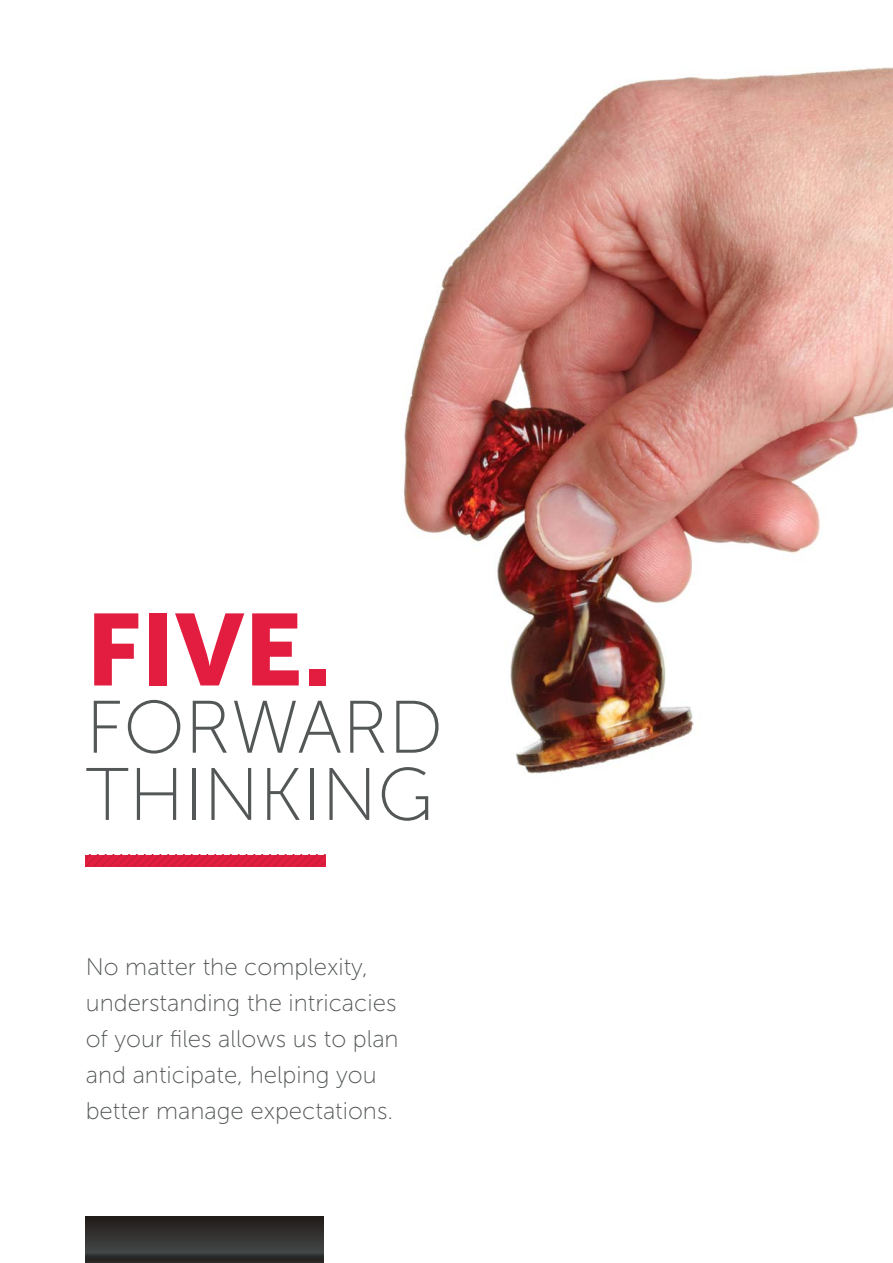
<style>
.page{position:relative;width:893px;height:1263px;background:#fff}
.page>*{position:absolute;margin:0;border:0;box-sizing:border-box;transform-origin:0 0}
.t1{font:100.8px "Museo Sans 900";color:#e21d40}
.t2{font:74.25px/67.2px "Museo Sans 100";color:#545757}
.t3{font:24px/36px "Museo Sans 100";color:#545757}
</style>
<div class="page">
<img style="left:403px;top:67px;width:489px;height:707px">
<svg style="left:85px;top:855px;width:240px;height:11px;background:#db1d3e"></svg>
<svg style="left:85px;top:1216px;width:238px;height:47px;background:#302f2e"></svg>
<h1 class="t1" style="left:86px;top:593px;width:247px">FIVE.</h1>
<h2 class="t2" style="left:86px;top:694px;width:359px">FORWARD<br>THINKING</h2>
<p class="t3" style="left:86px;top:949px;width:314px">No matter the complexity, understanding the intricacies of your files allows us to plan and anticipate, helping you better manage expectations.</p>
</div>
